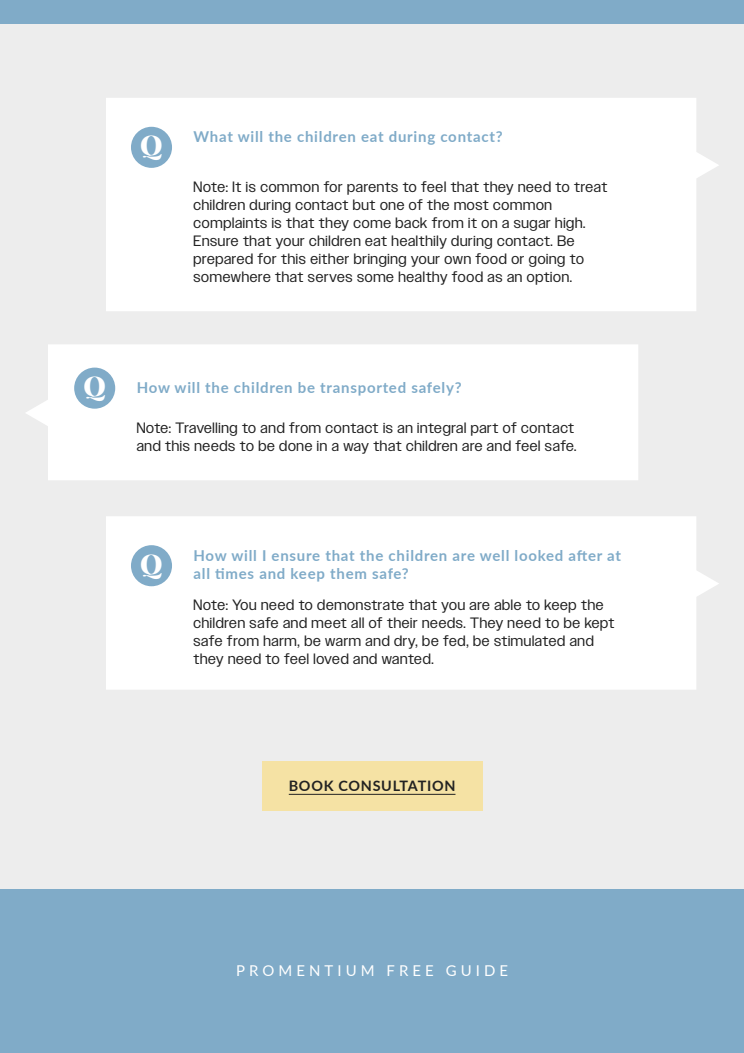
<style>
.page{position:relative;width:744px;height:1053px;background:#fff}
.page>*{position:absolute;margin:0;border:0;box-sizing:border-box;transform-origin:0 0}
.t1{font:900 27.2px "Playfair Display";color:#fff}
.t2{font:15px/18px "Owners";letter-spacing:.05em;color:#222}
.t3{font:700 15px/18px "Lato";letter-spacing:.05em;color:#80abc8}
.t4{font:14.92px "Lato";letter-spacing:.275em;color:#fff}
.t5{font:700 14.4px "Lato";letter-spacing:.05em;color:#222}
</style>
<div class="page">
<div style="left:0;top:0;width:744px;height:1052px;background:#ededed"></div>
<div style="left:0;top:888px;width:744px;height:164px;background:#80abc8"></div>
<div style="left:0;top:0;width:744px;height:24px;background:#80abc8"></div>
<div style="left:106px;top:98px;width:613px;height:213px;background:#fff"></div>
<div style="left:131px;top:127px;width:41px;height:41px;background:#80abc8;border-radius:50%"></div>
<div style="left:26px;top:344px;width:612px;height:136px;background:#fff"></div>
<div style="left:74px;top:367px;width:41px;height:41px;background:#80abc8;border-radius:50%"></div>
<div style="left:106px;top:516px;width:613px;height:173px;background:#fff"></div>
<div style="left:131px;top:545px;width:41px;height:41px;background:#80abc8;border-radius:50%"></div>
<div style="left:262px;top:761px;width:220px;height:49px;background:#f5e2a4"></div>
<hr style="left:289px;top:793px;width:167px;height:1px;background:#222">
<h1 class="t1" style="left:140px;top:124px;width:24px">Q</h1>
<p class="t3" style="left:194px;top:127px;width:311px">What will the children eat during contact?</p>
<p class="t2" style="left:194px;top:177px;width:415px">Note: It is common for parents to feel that they need to treat children during contact but one of the most common complaints is that they come back from it on a sugar high.<br>Ensure that your children eat healthily during contact. Be prepared for this either bringing your own food or going to somewhere that serves some healthy food as an option.</p>
<h1 class="t1" style="left:83px;top:364px;width:24px">Q</h1>
<p class="t3" style="left:137px;top:378px;width:326px">How will the children be transported safely?</p>
<p class="t2" style="left:137px;top:418px;width:441px">Note: Travelling to and from contact is an integral part of contact and this needs to be done in a way that children are and feel safe.</p>
<h1 class="t1" style="left:140px;top:542px;width:24px">Q</h1>
<p class="t3" style="left:194px;top:546px;width:429px">How will I ensure that the children are well looked after at all times and keep them safe?</p>
<p class="t2" style="left:194px;top:595px;width:422px">Note: You need to demonstrate that you are able to keep the children safe and meet all of their needs. They need to be kept safe from harm, be warm and dry, be fed, be stimulated and they need to feel loved and wanted.</p>
<p class="t5" style="left:289px;top:775px;width:168px">BOOK CONSULTATION</p>
<p class="t4" style="left:236px;top:959px;width:273px">PROMENTIUM FREE GUIDE</p>
</div>
